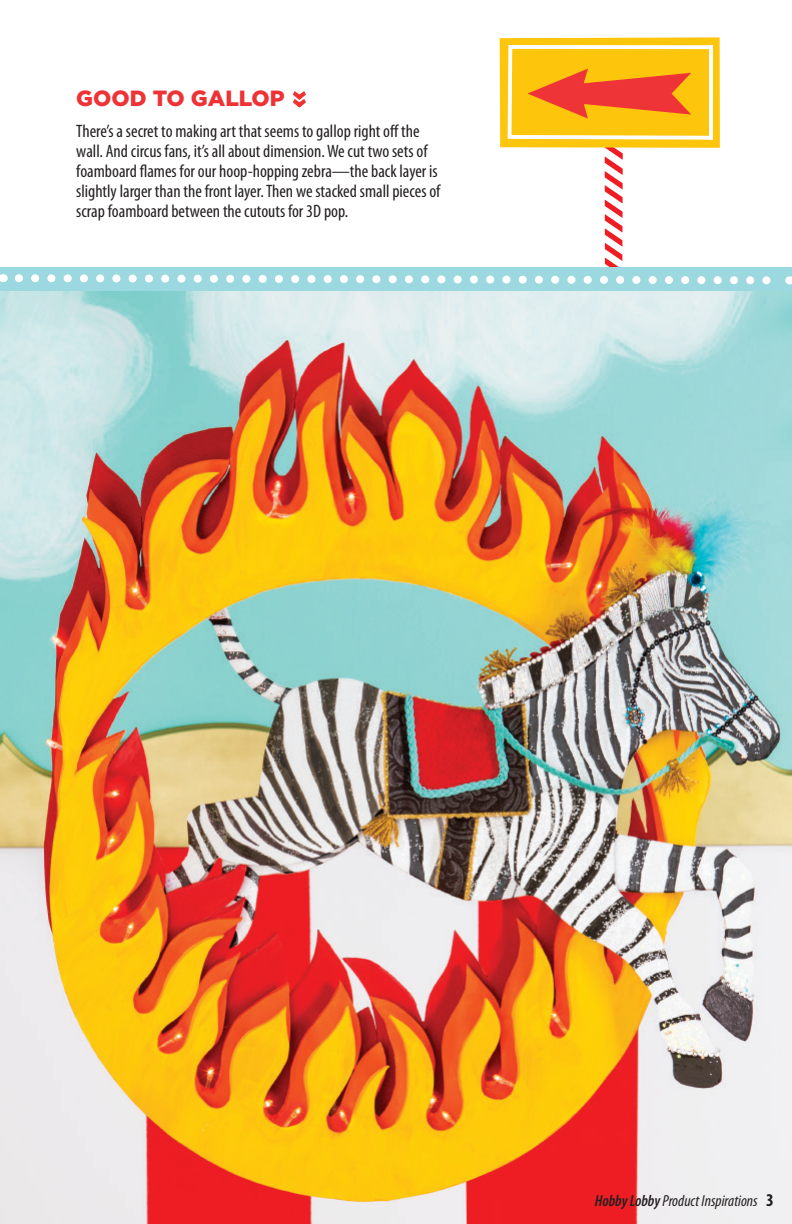
<style>
.page{position:relative;width:792px;height:1224px;background:#fff}
.page>*{position:absolute;margin:0;border:0;box-sizing:border-box;transform-origin:0 0}
.t1{font:900 22px "Gotham";color:#ee3235}
.t2{font:condensed 18px/20px "Myriad Pro";color:#231f20}
.t3{font:italic condensed 16px "Myriad Pro";color:#231f20}
.s1{font-weight:600}
.s2{font-weight:700;font-style:normal;font-size:18px}
</style>
<div class="page">
<img style="left:0;top:291px;width:792px;height:933px">
<svg style="left:11px;top:37px;width:779px;height:254px"></svg>
<p class="t1" style="left:76px;top:83px;width:210px">GOOD TO GALLOP</p>
<p class="t2" style="left:76px;top:121px;width:366px">There’s a secret to making art that seems to gallop right off the wall. And circus fans, it’s all about dimension. We cut two sets of foamboard flames for our hoop-hopping zebra—the back layer is slightly larger than the front layer. Then we stacked small pieces of scrap foamboard between the cutouts for 3D pop.</p>
<p class="t3" style="left:595px;top:1191px;width:181px"><span class="s1">Hobby Lobby</span> Product Inspirations <span class="s2">3</span></p>
</div>
